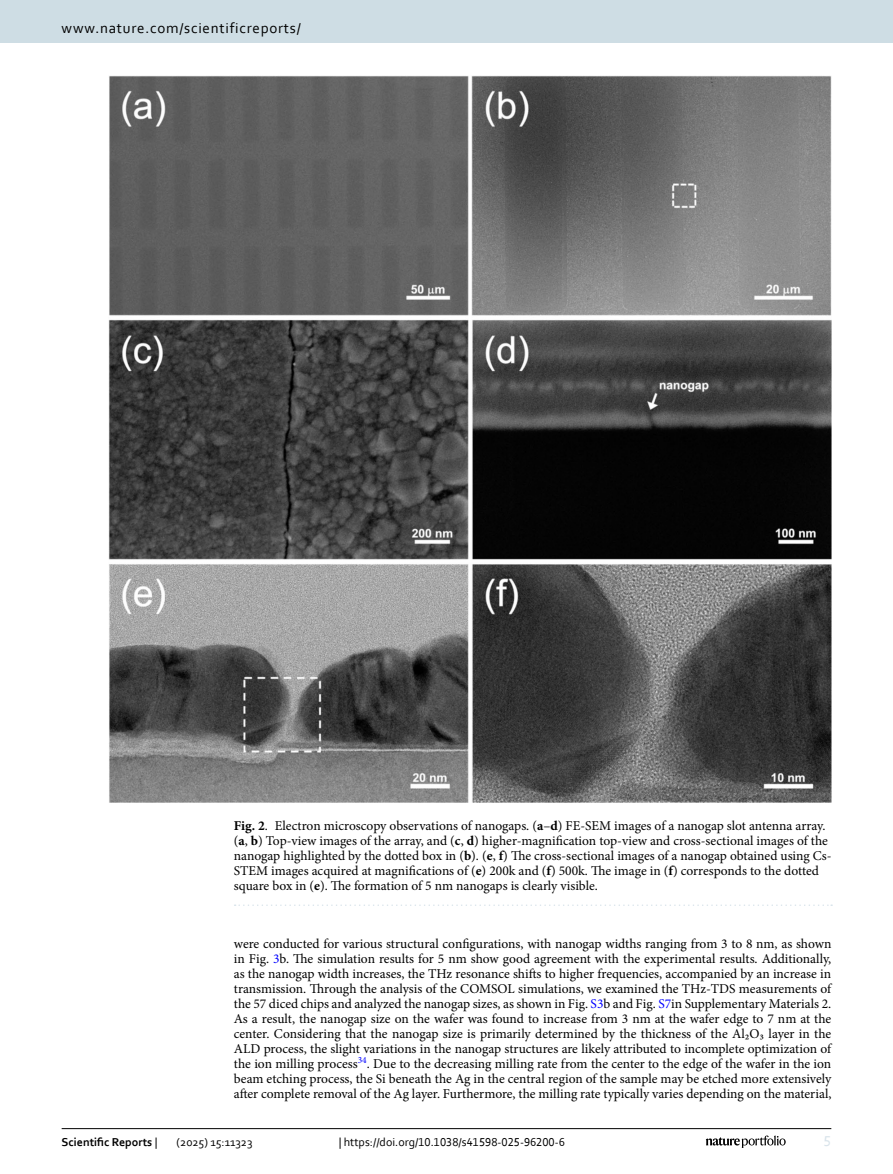
<style>
.page{position:relative;width:893px;height:1174px;background:#fff}
.page>*{position:absolute;margin:0;border:0;box-sizing:border-box;transform-origin:0 0}
.t1{font:15px "Corbel";letter-spacing:.05em;color:#000}
.t2{font:15px "Corbel";color:#d9e4eb}
.Body_Text_Indent{font:13.5px/15px "Minion Pro";color:#000;text-align:justify}
.Figure_Caption{font:13.5px/15px "Minion Pro";color:#000}
.t3{font:12px "Corbel";color:#000}
.t4{font:700 12px "Corbel";color:#000}
.s1{font-weight:700}
.s2{color:#00f}
.s3{font-weight:400}
</style>
<div class="page">
<img style="left:108px;top:76px;width:723px;height:726px">
<svg style="left:235px;top:904px;width:597px;height:2px"></svg>
<hr style="left:62px;top:1128px;width:769px;height:1px;background:#000">
<svg style="left:706px;top:1135px;width:80px;height:12px"></svg>
<div style="left:0;top:0;width:893px;height:43px;background:#cedde4"></div>
<p class="t1" style="left:62px;top:18px;width:241px">www.nature.com/scientificreports/</p>
<p class="Figure_Caption" style="left:234px;top:818px;width:599px"><span class="s1">Fig. 2</span>. Electron microscopy observations of nanogaps. (<span class="s1">a</span>–<span class="s1">d</span>) FE-SEM images of a nanogap slot antenna array. (<span class="s1">a</span>, <span class="s1">b</span>) Top-view images of the array, and (<span class="s1">c</span>, <span class="s1">d</span>) higher-magnification top-view and cross-sectional images of the nanogap highlighted by the dotted box in (<span class="s1">b</span>). (<span class="s1">e</span>, <span class="s1">f</span>) The cross-sectional images of a nanogap obtained using Cs-STEM images acquired at magnifications of (<span class="s1">e</span>) 200k and (<span class="s1">f</span>) 500k. The image in (<span class="s1">f</span>) corresponds to the dotted square box in (<span class="s1">e</span>). The formation of 5 nm nanogaps is clearly visible.</p>
<p class="Body_Text_Indent" style="left:234px;top:936px;width:599px">were conducted for various structural configurations, with nanogap widths ranging from 3 to 8 nm, as shown in Fig. <span class="s2">3</span>b. The simulation results for 5 nm show good agreement with the experimental results. Additionally, as the nanogap width increases, the THz resonance shifts to higher frequencies, accompanied by an increase in transmission. Through the analysis of the COMSOL simulations, we examined the THz-TDS measurements of the 57 diced chips and analyzed the nanogap sizes, as shown in Fig. <span class="s2">S3</span>b and Fig. <span class="s2">S7</span>in Supplementary Materials 2.<br>As a result, the nanogap size on the wafer was found to increase from 3 nm at the wafer edge to 7 nm at the center. Considering that the nanogap size is primarily determined by the thickness of the Al₂O₃ layer in the ALD process, the slight variations in the nanogap structures are likely attributed to incomplete optimization of the ion milling process<sup>34</sup>. Due to the decreasing milling rate from the center to the edge of the wafer in the ion beam etching process, the Si beneath the Ag in the central region of the sample may be etched more extensively after complete removal of the Ag layer. Furthermore, the milling rate typically varies depending on the material,</p>
<p class="t4" style="left:62px;top:1134px;width:97px">Scientific Reports <span class="s3">|</span></p>
<p class="t3" style="left:177px;top:1134px;width:77px">(2025) 15:11323</p>
<p class="t3" style="left:339px;top:1134px;width:228px">| https://doi.org/10.1038/s41598-025-96200-6</p>
<p class="t2" style="left:824px;top:1132px;width:9px">5</p>
</div>
